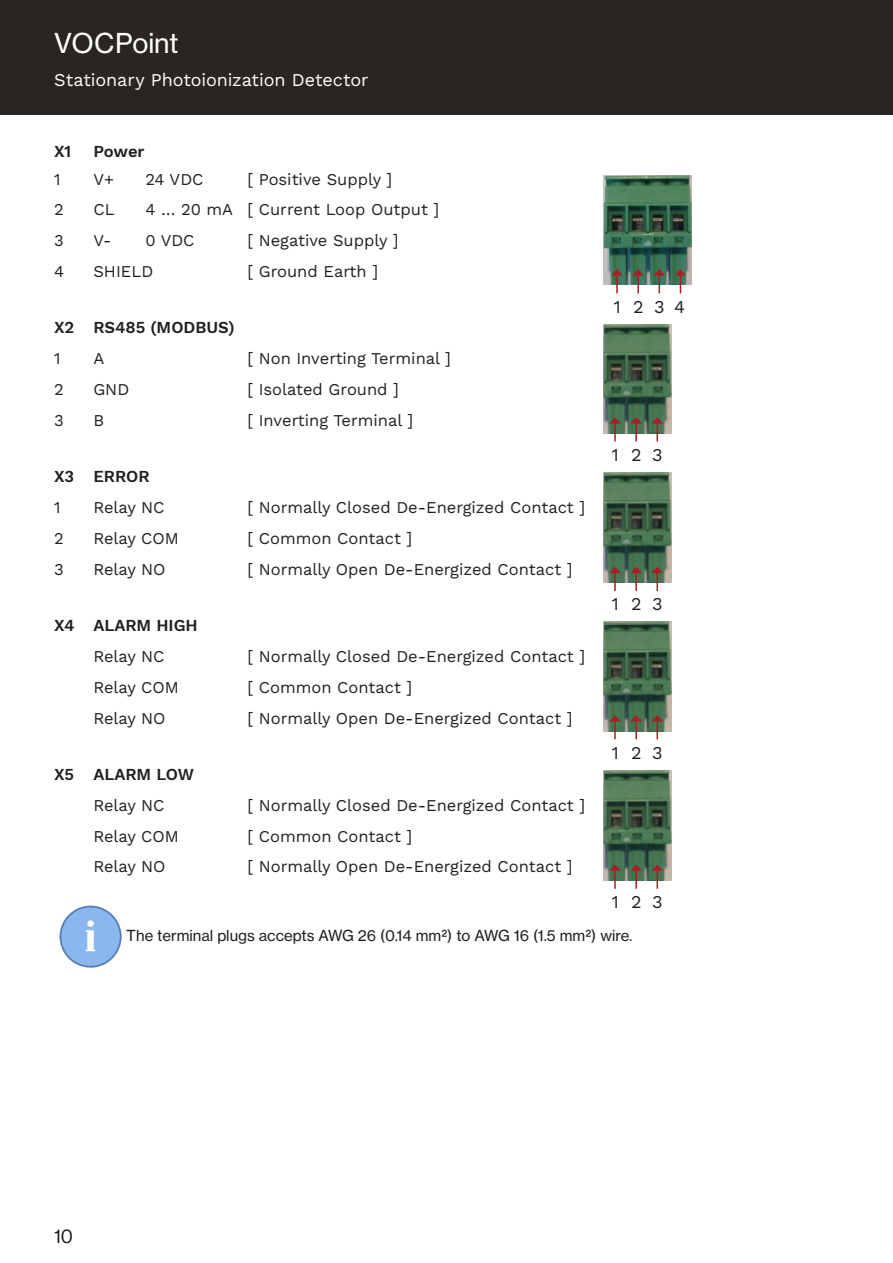
<style>
.page{position:relative;width:893px;height:1263px;background:#fff}
.page>*{position:absolute;margin:0;border:0;box-sizing:border-box;transform-origin:0 0}
.t1{font:27px "N Haas Grotesk TX Pro 55 Rg";letter-spacing:-.005em;color:#fff}
.t2{font:19.5px "N Haas Grotesk DS Pro 55 Rg";color:#1f1d1c}
.t3{font:18px "Work Sans";letter-spacing:-.005em;color:#fff}
.t4{font:18px "Work Sans";color:#231f20}
.t5{font:16.5px "Work Sans";color:#231f20}
.t6{font:600 16.5px "Work Sans";color:#231f20}
.t7{font:15px "N Haas Grotesk TX Pro 55 Rg";color:#231f20}
</style>
<div class="page">
<div style="left:0;top:0;width:892px;height:115px;background:#292522"></div>
<svg style="left:892px;top:0;width:1px;height:115px"></svg>
<img style="left:603px;top:175px;width:89px;height:110px">
<img style="left:603px;top:324px;width:69px;height:109px">
<img style="left:603px;top:473px;width:69px;height:109px">
<img style="left:603px;top:622px;width:69px;height:109px">
<img style="left:603px;top:770px;width:69px;height:110px">
<img style="left:59px;top:905px;width:63px;height:63px">
<svg style="left:611px;top:269px;width:12px;height:24px"></svg>
<svg style="left:632px;top:269px;width:12px;height:24px"></svg>
<svg style="left:653px;top:269px;width:12px;height:24px"></svg>
<svg style="left:675px;top:269px;width:11px;height:24px"></svg>
<svg style="left:609px;top:417px;width:12px;height:24px"></svg>
<svg style="left:630px;top:417px;width:12px;height:24px"></svg>
<svg style="left:651px;top:417px;width:12px;height:24px"></svg>
<svg style="left:609px;top:567px;width:12px;height:24px"></svg>
<svg style="left:630px;top:567px;width:12px;height:24px"></svg>
<svg style="left:651px;top:567px;width:12px;height:24px"></svg>
<svg style="left:609px;top:715px;width:12px;height:24px"></svg>
<svg style="left:630px;top:715px;width:12px;height:24px"></svg>
<svg style="left:651px;top:715px;width:12px;height:24px"></svg>
<svg style="left:609px;top:864px;width:12px;height:25px"></svg>
<svg style="left:630px;top:864px;width:12px;height:25px"></svg>
<svg style="left:651px;top:864px;width:12px;height:25px"></svg>
<p class="t1" style="left:54px;top:26px;width:126px">VOCPoint</p>
<p class="t3" style="left:54px;top:66px;width:316px">Stationary Photoionization Detector</p>
<p class="t6" style="left:54px;top:142px;width:19px">X1</p>
<p class="t6" style="left:93px;top:142px;width:53px">Power</p>
<p class="t5" style="left:54px;top:166px;width:8px">1</p>
<p class="t5" style="left:93px;top:166px;width:22px">V+</p>
<p class="t5" style="left:145px;top:166px;width:60px">24 VDC</p>
<p class="t5" style="left:247px;top:166px;width:146px">[ Positive Supply ]</p>
<p class="t5" style="left:54px;top:197px;width:11px">2</p>
<p class="t5" style="left:93px;top:197px;width:23px">CL</p>
<p class="t5" style="left:145px;top:197px;width:89px">4 … 20 mA</p>
<p class="t5" style="left:247px;top:197px;width:193px">[ Current Loop Output ]</p>
<p class="t5" style="left:54px;top:228px;width:11px">3</p>
<p class="t5" style="left:93px;top:228px;width:20px">V-</p>
<p class="t5" style="left:145px;top:228px;width:51px">0 VDC</p>
<p class="t5" style="left:247px;top:228px;width:153px">[ Negative Supply ]</p>
<p class="t5" style="left:54px;top:259px;width:12px">4</p>
<p class="t5" style="left:93px;top:259px;width:61px">SHIELD</p>
<p class="t5" style="left:247px;top:259px;width:132px">[ Ground Earth ]</p>
<p class="t6" style="left:54px;top:318px;width:22px">X2</p>
<p class="t6" style="left:93px;top:318px;width:143px">RS485 (MODBUS)</p>
<p class="t5" style="left:54px;top:346px;width:8px">1</p>
<p class="t5" style="left:93px;top:346px;width:12px">A</p>
<p class="t5" style="left:247px;top:346px;width:205px">[ Non Inverting Terminal ]</p>
<p class="t5" style="left:54px;top:377px;width:11px">2</p>
<p class="t5" style="left:93px;top:377px;width:37px">GND</p>
<p class="t5" style="left:247px;top:377px;width:153px">[ Isolated Ground ]</p>
<p class="t5" style="left:54px;top:408px;width:11px">3</p>
<p class="t5" style="left:93px;top:408px;width:12px">B</p>
<p class="t5" style="left:247px;top:408px;width:167px">[ Inverting Terminal ]</p>
<p class="t6" style="left:54px;top:467px;width:22px">X3</p>
<p class="t6" style="left:93px;top:467px;width:58px">ERROR</p>
<p class="t5" style="left:54px;top:495px;width:8px">1</p>
<p class="t5" style="left:93px;top:495px;width:73px">Relay NC</p>
<p class="t5" style="left:247px;top:495px;width:339px">[ Normally Closed De-Energized Contact ]</p>
<p class="t5" style="left:54px;top:526px;width:11px">2</p>
<p class="t5" style="left:93px;top:526px;width:87px">Relay COM</p>
<p class="t5" style="left:247px;top:526px;width:166px">[ Common Contact ]</p>
<p class="t5" style="left:54px;top:556px;width:11px">3</p>
<p class="t5" style="left:93px;top:556px;width:74px">Relay NO</p>
<p class="t5" style="left:247px;top:556px;width:327px">[ Normally Open De-Energized Contact ]</p>
<p class="t6" style="left:54px;top:616px;width:22px">X4</p>
<p class="t6" style="left:93px;top:616px;width:106px">ALARM HIGH</p>
<p class="t5" style="left:93px;top:644px;width:73px">Relay NC</p>
<p class="t5" style="left:247px;top:644px;width:339px">[ Normally Closed De-Energized Contact ]</p>
<p class="t5" style="left:93px;top:674px;width:87px">Relay COM</p>
<p class="t5" style="left:247px;top:674px;width:166px">[ Common Contact ]</p>
<p class="t5" style="left:93px;top:705px;width:74px">Relay NO</p>
<p class="t5" style="left:247px;top:705px;width:327px">[ Normally Open De-Energized Contact ]</p>
<p class="t6" style="left:54px;top:765px;width:22px">X5</p>
<p class="t6" style="left:93px;top:765px;width:102px">ALARM LOW</p>
<p class="t5" style="left:93px;top:792px;width:73px">Relay NC</p>
<p class="t5" style="left:247px;top:792px;width:339px">[ Normally Closed De-Energized Contact ]</p>
<p class="t5" style="left:93px;top:823px;width:87px">Relay COM</p>
<p class="t5" style="left:247px;top:823px;width:166px">[ Common Contact ]</p>
<p class="t5" style="left:93px;top:854px;width:74px">Relay NO</p>
<p class="t5" style="left:247px;top:854px;width:327px">[ Normally Open De-Energized Contact ]</p>
<p class="t4" style="left:614px;top:293px;width:73px">1 2 3 4</p>
<p class="t4" style="left:612px;top:441px;width:53px">1 2 3</p>
<p class="t4" style="left:612px;top:590px;width:53px">1 2 3</p>
<p class="t4" style="left:612px;top:739px;width:53px">1 2 3</p>
<p class="t4" style="left:612px;top:888px;width:53px">1 2 3</p>
<p class="t7" style="left:126px;top:926px;width:508px">The terminal plugs accepts AWG 26 (0.14 mm²) to AWG 16 (1.5 mm²) wire.</p>
<p class="t2" style="left:54px;top:1225px;width:20px">10</p>
</div>
